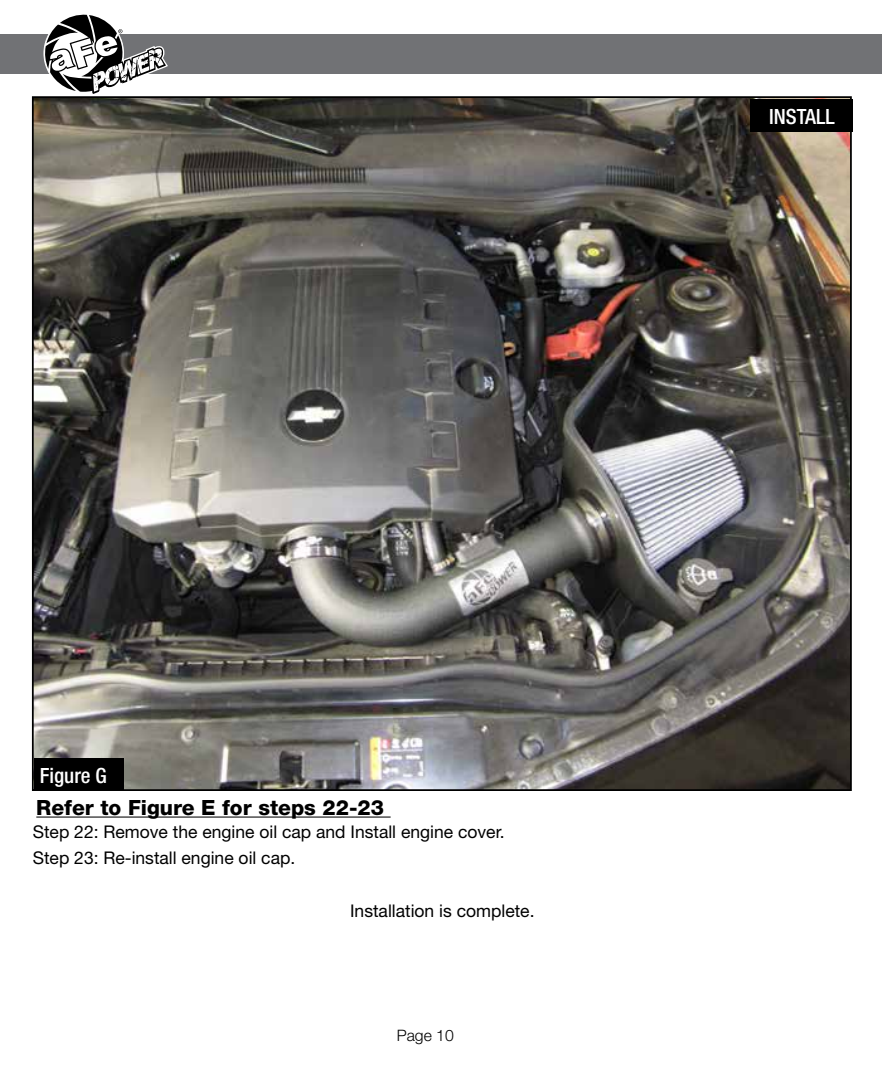
<style>
.page{position:relative;width:882px;height:1071px;background:#fff}
.page>*{position:absolute;margin:0;border:0;box-sizing:border-box;transform-origin:0 0}
.t1{font:800 21px "Helvetica Neue";color:#000}
.t2{font:500 condensed 21px "Helvetica Neue";color:#fff}
.t3{font:17.5px/26.2px "Helvetica Neue";color:#000}
.t4{font:300 15.75px "Helvetica Neue";color:#000}
</style>
<div class="page">
<img style="left:35px;top:99px;width:814px;height:689px">
<hr style="left:36px;top:817px;width:355px;height:1px;background:#000">
<div style="left:35px;top:758px;width:89px;height:33px;background:#000"></div>
<div style="left:751px;top:99px;width:102px;height:33px;background:#000"></div>
<div style="left:0;top:34px;width:882px;height:40px;background:#717275"></div>
<svg style="left:44px;top:14px;width:124px;height:80px"></svg>
<p class="t2" style="left:769px;top:104px;width:67px">INSTALL</p>
<p class="t2" style="left:40px;top:763px;width:69px">Figure G</p>
<p class="t1" style="left:36px;top:795px;width:349px">Refer to Figure E for steps 22-23</p>
<p class="t3" style="left:33px;top:818px;width:473px">Step 22: Remove the engine oil cap and Install engine cover.<br>Step 23: Re-install engine oil cap.</p>
<p class="t3" style="left:350px;top:897px;width:186px">Installation is complete.</p>
<p class="t4" style="left:397px;top:1025px;width:58px">Page 10</p>
</div>
